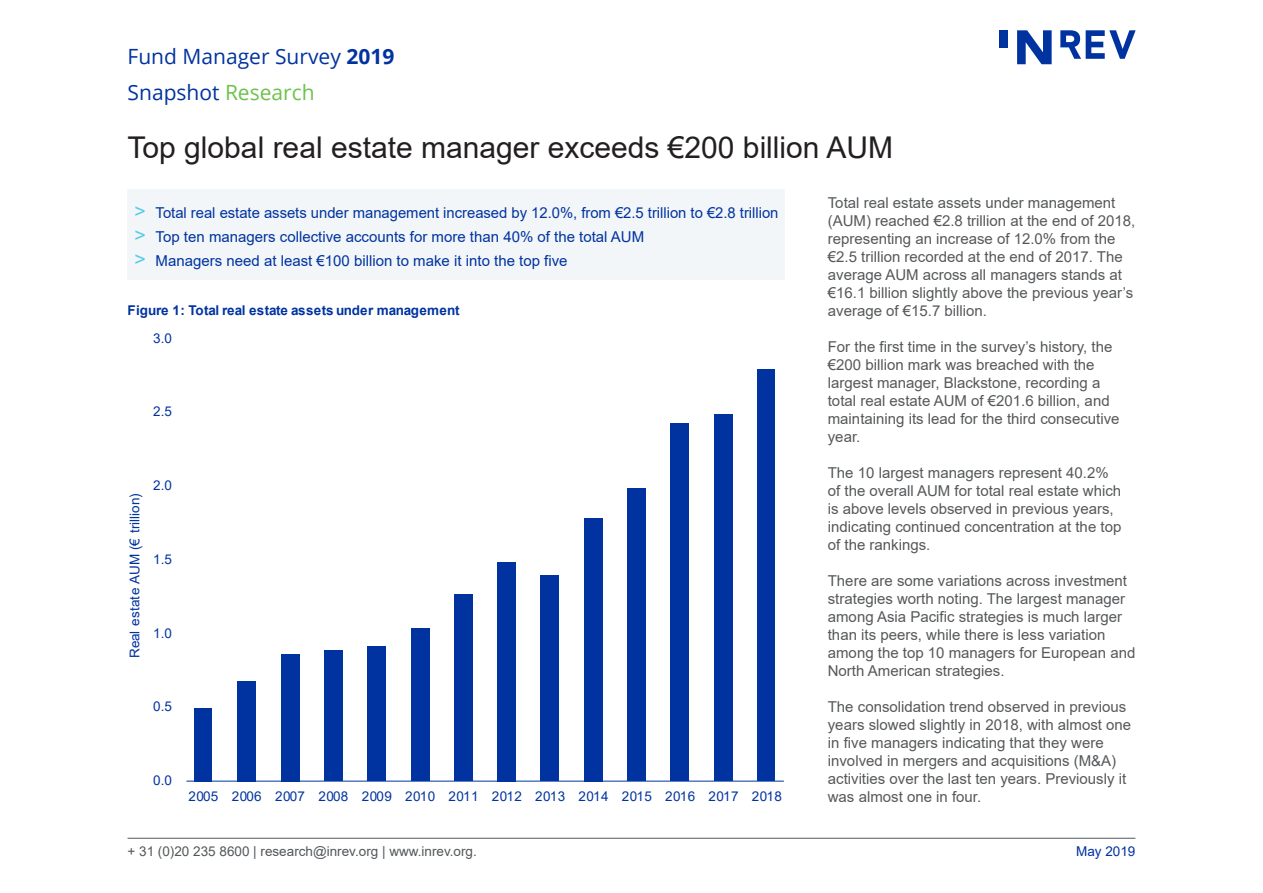
<style>
.page{position:relative;width:1263px;height:893px;background:#fff}
.page>*{position:absolute;margin:0;border:0;box-sizing:border-box;transform-origin:0 0}
.Standfirst_14_16{font:30px "Arial";color:#231f20}
.Section_title_30_32{font:21px "Open Sans";color:#0033a0}
.Body_text_10_12{font:15px/18px "Arial";color:#55585a}
.Bullet_highlights_10{font:15px "Arial";color:#0033a0}
.t1{font:13.5px "Arial";letter-spacing:.025em;color:#0033a0}
.t2{font:13.5px "Arial";color:#53575a}
.t3{font:700 13.5px "Arial";letter-spacing:-.015em;color:#0033a0}
.t4{font:13.5px "Arial";color:#0030a4}
.s1{font-weight:700}
.s2{color:#6cc24a}
.s3{font-size:19.5px;color:#59cbe8}
</style>
<div class="page">
<div style="left:128px;top:190px;width:657px;height:90px;background:#f3f6f8"></div>
<svg style="left:999px;top:30px;width:137px;height:35px"></svg>
<hr style="left:128px;top:838px;width:1007px;height:1px;background:#53575a">
<div style="left:194px;top:708px;width:18px;height:73px;background:#0033a0"></div>
<div style="left:238px;top:681px;width:18px;height:100px;background:#0033a0"></div>
<div style="left:281px;top:654px;width:18px;height:127px;background:#0033a0"></div>
<div style="left:324px;top:651px;width:18px;height:130px;background:#0033a0"></div>
<div style="left:368px;top:646px;width:18px;height:135px;background:#0033a0"></div>
<div style="left:411px;top:628px;width:18px;height:153px;background:#0033a0"></div>
<div style="left:454px;top:594px;width:18px;height:187px;background:#0033a0"></div>
<div style="left:498px;top:562px;width:18px;height:219px;background:#0033a0"></div>
<div style="left:541px;top:575px;width:18px;height:206px;background:#0033a0"></div>
<div style="left:584px;top:518px;width:18px;height:263px;background:#0033a0"></div>
<div style="left:627px;top:489px;width:18px;height:292px;background:#0033a0"></div>
<div style="left:671px;top:424px;width:18px;height:357px;background:#0033a0"></div>
<div style="left:714px;top:415px;width:18px;height:366px;background:#0033a0"></div>
<div style="left:757px;top:370px;width:18px;height:411px;background:#0033a0"></div>
<hr style="left:186px;top:781px;width:598px;height:1px;background:#0033a0">
<p class="Section_title_30_32" style="left:128px;top:42px;width:268px">Fund Manager Survey <span class="s1">2019</span></p>
<p class="Section_title_30_32" style="left:128px;top:78px;width:189px">Snapshot <span class="s2">Research</span></p>
<p class="Standfirst_14_16" style="left:128px;top:126px;width:767px">Top global real estate manager exceeds €200 billion AUM</p>
<p class="Bullet_highlights_10" style="left:134px;top:203px;width:646px"><span class="s3">&gt;</span> Total real estate assets under management increased by 12.0%, from €2.5 trillion to €2.8 trillion</p>
<p class="Bullet_highlights_10" style="left:134px;top:226px;width:511px"><span class="s3">&gt;</span> Top ten managers collective accounts for more than 40% of the total AUM</p>
<p class="Bullet_highlights_10" style="left:134px;top:250px;width:435px"><span class="s3">&gt;</span> Managers need at least €100 billion to make it into the top five</p>
<p class="t3" style="left:128px;top:301px;width:333px">Figure 1: Total real estate assets under management</p>
<p class="t1" style="left:153px;top:329px;width:20px">3.0</p>
<p class="t1" style="left:153px;top:402px;width:20px">2.5</p>
<p class="t1" style="left:125px;top:658px;width:166px;rotate:-90deg">Real estate AUM (€ trillion)</p>
<p class="t1" style="left:153px;top:476px;width:20px">2.0</p>
<p class="t1" style="left:153px;top:550px;width:20px">1.5</p>
<p class="t1" style="left:153px;top:624px;width:20px">1.0</p>
<p class="t1" style="left:153px;top:697px;width:20px">0.5</p>
<p class="t1" style="left:153px;top:771px;width:20px">0.0</p>
<p class="t1" style="left:188px;top:787px;width:595px">2005 2006 2007 2008 2009 2010 2011 2012 2013 2014 2015 2016 2017 2018</p>
<p class="Body_text_10_12" style="left:828px;top:193px;width:309px">Total real estate assets under management (AUM) reached €2.8 trillion at the end of 2018, representing an increase of 12.0% from the €2.5 trillion recorded at the end of 2017. The average AUM across all managers stands at €16.1 billion slightly above the previous year’s average of €15.7 billion.</p>
<p class="Body_text_10_12" style="left:828px;top:337px;width:293px">For the first time in the survey’s history, the €200 billion mark was breached with the largest manager, Blackstone, recording a total real estate AUM of €201.6 billion, and maintaining its lead for the third consecutive year.</p>
<p class="Body_text_10_12" style="left:828px;top:463px;width:295px">The 10 largest managers represent 40.2% of the overall AUM for total real estate which is above levels observed in previous years, indicating continued concentration at the top of the rankings.</p>
<p class="Body_text_10_12" style="left:828px;top:571px;width:309px">There are some variations across investment strategies worth noting. The largest manager among Asia Pacific strategies is much larger than its peers, while there is less variation among the top 10 managers for European and North American strategies.</p>
<p class="Body_text_10_12" style="left:828px;top:697px;width:305px">The consolidation trend observed in previous years slowed slightly in 2018, with almost one in five managers indicating that they were involved in mergers and acquisitions (M&amp;A) activities over the last ten years. Previously it was almost one in four.</p>
<p class="t2" style="left:128px;top:842px;width:351px">+ 31 (0)20 235 8600 | research@inrev.org | www.inrev.org.</p>
<p class="t4" style="left:1076px;top:842px;width:61px">May 2019</p>
</div>
